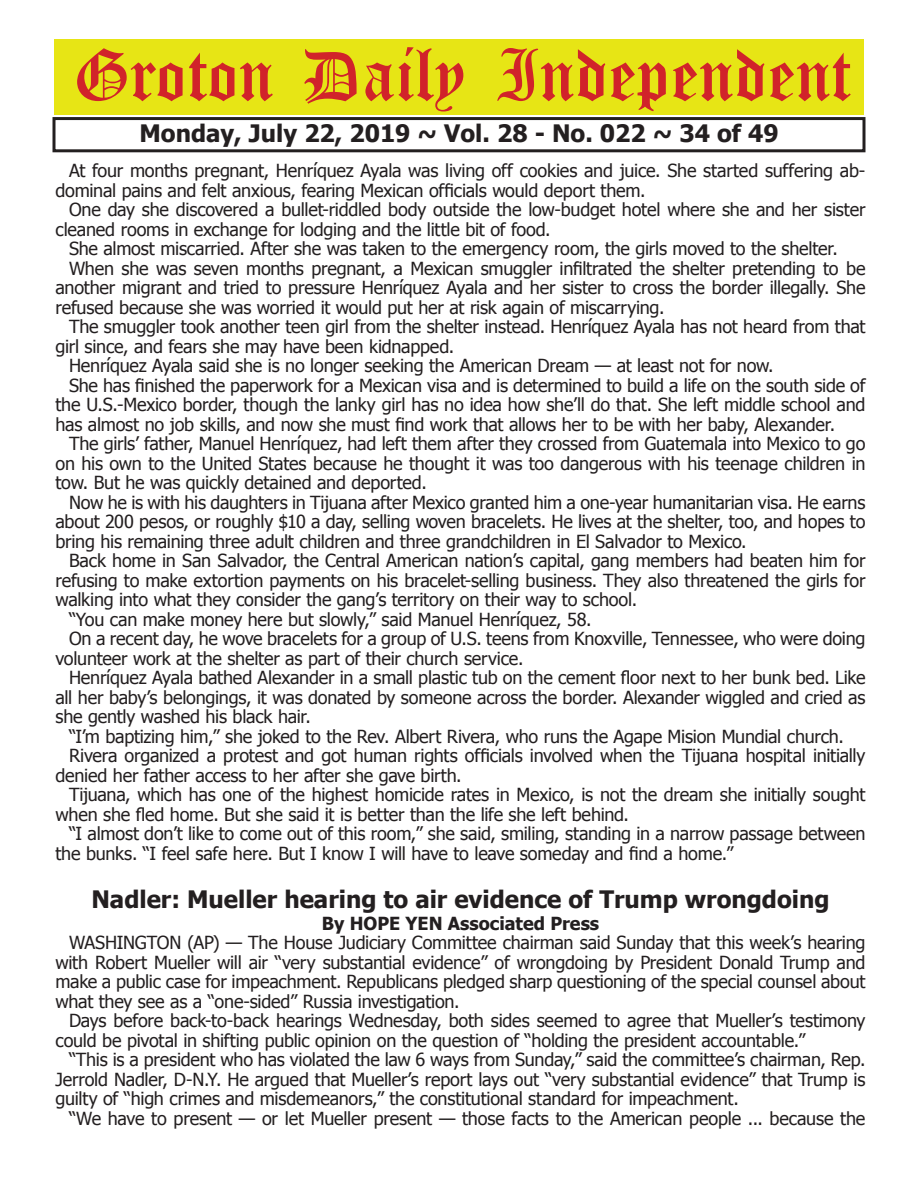
<style>
.page{position:relative;width:918px;height:1188px;background:#fff}
.page>*{position:absolute;margin:0;border:0;box-sizing:border-box;transform-origin:0 0}
.t1{font:54px "Old English Five";color:#d1232a}
.t2{font:700 24px "Tahoma";color:#231f20}
.t3{font:18px/19.5px "Tahoma";letter-spacing:-.01em;color:#231f20}
.t4{font:700 18px "Tahoma";color:#231f20}
</style>
<div class="page">
<div style="left:52px;top:117px;width:814px;height:35px;border:3px solid #231f20"></div>
<div style="left:54px;top:40px;width:810px;height:75px;background:#e7e515"></div>
<h1 class="t1" style="left:73px;top:50px;width:779px">Groton Daily Independent</h1>
<h2 class="t2" style="left:139px;top:116px;width:641px">Monday, July 22, 2019 ~ Vol. 28 - No. 022 ~ 34 of 49</h2>
<p class="t3" style="left:56px;top:160px;width:812px;text-indent:14px">At four months pregnant, Henríquez Ayala was living off cookies and juice. She started suffering ab&shy;dominal pains and felt anxious, fearing Mexican officials would deport them.</p>
<p class="t3" style="left:69px;top:199px;width:798px">One day she discovered a bullet-riddled body outside the low-budget hotel where she and her sister</p>
<p class="t3" style="left:56px;top:219px;width:497px">cleaned rooms in exchange for lodging and the little bit of food.</p>
<p class="t3" style="left:69px;top:238px;width:770px">She almost miscarried. After she was taken to the emergency room, the girls moved to the shelter.</p>
<p class="t3" style="left:69px;top:258px;width:798px">When she was seven months pregnant, a Mexican smuggler infiltrated the shelter pretending to be</p>
<p class="t3" style="left:56px;top:277px;width:811px">another migrant and tried to pressure Henríquez Ayala and her sister to cross the border illegally. She</p>
<p class="t3" style="left:56px;top:297px;width:611px">refused because she was worried it would put her at risk again of miscarrying.</p>
<p class="t3" style="left:69px;top:316px;width:798px">The smuggler took another teen girl from the shelter instead. Henríquez Ayala has not heard from that</p>
<p class="t3" style="left:56px;top:336px;width:400px">girl since, and fears she may have been kidnapped.</p>
<p class="t3" style="left:69px;top:355px;width:706px">Henríquez Ayala said she is no longer seeking the American Dream — at least not for now.</p>
<p class="t3" style="left:69px;top:375px;width:798px">She has finished the paperwork for a Mexican visa and is determined to build a life on the south side of</p>
<p class="t3" style="left:56px;top:394px;width:811px">the U.S.-Mexico border, though the lanky girl has no idea how she’ll do that. She left middle school and</p>
<p class="t3" style="left:56px;top:414px;width:781px">has almost no job skills, and now she must find work that allows her to be with her baby, Alexander.</p>
<p class="t3" style="left:69px;top:433px;width:798px">The girls’ father, Manuel Henríquez, had left them after they crossed from Guatemala into Mexico to go</p>
<p class="t3" style="left:56px;top:453px;width:811px">on his own to the United States because he thought it was too dangerous with his teenage children in</p>
<p class="t3" style="left:56px;top:472px;width:373px">tow. But he was quickly detained and deported.</p>
<p class="t3" style="left:69px;top:492px;width:798px">Now he is with his daughters in Tijuana after Mexico granted him a one-year humanitarian visa. He earns</p>
<p class="t3" style="left:56px;top:511px;width:811px">about 200 pesos, or roughly $10 a day, selling woven bracelets. He lives at the shelter, too, and hopes to</p>
<p class="t3" style="left:56px;top:531px;width:693px">bring his remaining three adult children and three grandchildren in El Salvador to Mexico.</p>
<p class="t3" style="left:69px;top:550px;width:798px">Back home in San Salvador, the Central American nation’s capital, gang members had beaten him for</p>
<p class="t3" style="left:56px;top:570px;width:812px">refusing to make extortion payments on his bracelet-selling business. They also threatened the girls for</p>
<p class="t3" style="left:56px;top:589px;width:583px">walking into what they consider the gang’s territory on their way to school.</p>
<p class="t3" style="left:69px;top:609px;width:524px">“You can make money here but slowly,” said Manuel Henríquez, 58.</p>
<p class="t3" style="left:69px;top:628px;width:798px">On a recent day, he wove bracelets for a group of U.S. teens from Knoxville, Tennessee, who were doing</p>
<p class="t3" style="left:56px;top:648px;width:469px">volunteer work at the shelter as part of their church service.</p>
<p class="t3" style="left:69px;top:667px;width:798px">Henríquez Ayala bathed Alexander in a small plastic tub on the cement floor next to her bunk bed. Like</p>
<p class="t3" style="left:56px;top:687px;width:811px">all her baby’s belongings, it was donated by someone across the border. Alexander wiggled and cried as</p>
<p class="t3" style="left:56px;top:706px;width:257px">she gently washed his black hair.</p>
<p class="t3" style="left:69px;top:726px;width:776px">“I’m baptizing him,” she joked to the Rev. Albert Rivera, who runs the Agape Mision Mundial church.</p>
<p class="t3" style="left:69px;top:745px;width:798px">Rivera organized a protest and got human rights officials involved when the Tijuana hospital initially</p>
<p class="t3" style="left:56px;top:765px;width:408px">denied her father access to her after she gave birth.</p>
<p class="t3" style="left:69px;top:784px;width:798px">Tijuana, which has one of the highest homicide rates in Mexico, is not the dream she initially sought</p>
<p class="t3" style="left:56px;top:804px;width:575px">when she fled home. But she said it is better than the life she left behind.</p>
<p class="t3" style="left:69px;top:823px;width:798px">“I almost don’t like to come out of this room,” she said, smiling, standing in a narrow passage between</p>
<p class="t3" style="left:56px;top:843px;width:679px">the bunks. “I feel safe here. But I know I will have to leave someday and find a home.”</p>
<h2 class="t2" style="left:91px;top:883px;width:740px">Nadler: Mueller hearing to air evidence of Trump wrongdoing</h2>
<p class="t4" style="left:322px;top:911px;width:279px">By HOPE YEN Associated Press</p>
<p class="t3" style="left:56px;top:932px;width:811px;text-align:justify;text-indent:14px">WASHINGTON (AP) — The House Judiciary Committee chairman said Sunday that this week’s hearing with Robert Mueller will air “very substantial evidence” of wrongdoing by President Donald Trump and make a public case for impeachment. Republicans pledged sharp questioning of the special counsel about what they see as a “one-sided” Russia investigation.</p>
<p class="t3" style="left:56px;top:1010px;width:811px;text-indent:14px">Days before back-to-back hearings Wednesday, both sides seemed to agree that Mueller’s testimony could be pivotal in shifting public opinion on the question of “holding the president accountable.”</p>
<p class="t3" style="left:56px;top:1049px;width:812px;text-align:justify;text-indent:14px">“This is a president who has violated the law 6 ways from Sunday,” said the committee’s chairman, Rep.<br>Jerrold Nadler, D-N.Y. He argued that Mueller’s report lays out “very substantial evidence” that Trump is guilty of “high crimes and misdemeanors,” the constitutional standard for impeachment.</p>
<p class="t3" style="left:69px;top:1108px;width:798px">“We have to present — or let Mueller present — those facts to the American people ... because the</p>
</div>
